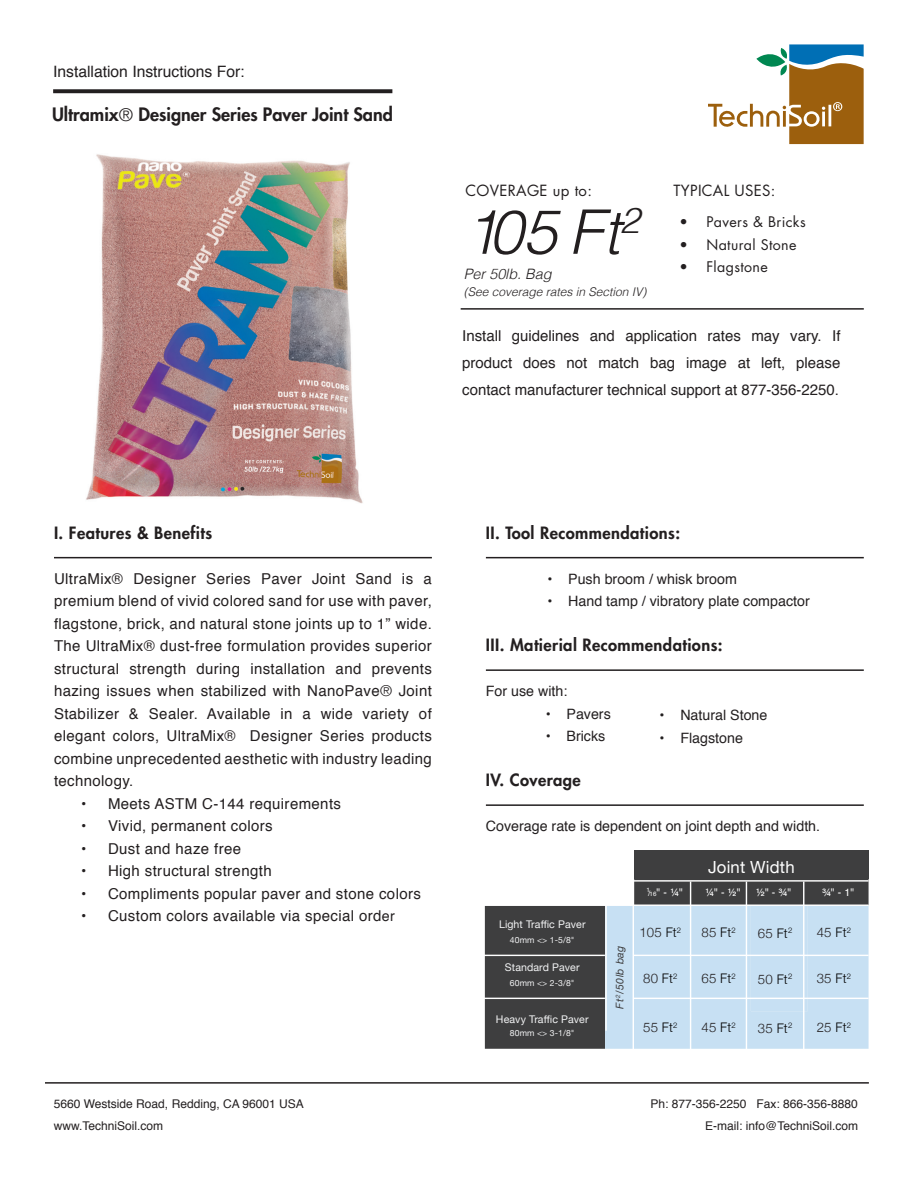
<style>
.page{position:relative;width:918px;height:1188px;background:#fff}
.page>*{position:absolute;margin:0;border:0;box-sizing:border-box;transform-origin:0 0}
.Italics{font:italic 300 61.5px "Helvetica";color:#231f20}
.t1{font:26.25px "Myriad Pro";color:#fff}
.t2{font:800 18px "Futura Std";color:#231f20}
.CUT_SHEET_list{font:16.8px "Helvetica Neue";letter-spacing:.01em;color:#fff}
.FUTURA_Instructions{font:800 16.5px "Futura Std";letter-spacing:.025em;color:#231f20}
.t3{font:15.6px "Helvetica";color:#231f20}
.Futura_Body{font:15px/22.5px "Helvetica";letter-spacing:.025em;color:#231f20;text-align:justify}
.Paragraph_Style_3{font:15px/27px "Helvetica";color:#231f20;text-align:justify}
.FUTURA_Instructions-2{font:15px "Futura Std";letter-spacing:.02em;color:#231f20}
.Italics-2{font:italic 300 14.4px "Helvetica";color:#231f20}
.Futura_Body-2{font:14.25px "Helvetica";color:#231f20}
.t4{font:14.25px "Futura Std";letter-spacing:.025em;color:#231f20}
.CUT_SHEET_list-2{font:300 13.2px "Helvetica Neue";letter-spacing:.01em;color:#231f20}
.t5{font:12px "Helvetica";color:#231f20}
.Italics-3{font:italic 300 12px "Helvetica";color:#231f20}
.CUT_SHEET_list-3{font:10.65px "Helvetica Neue";letter-spacing:.01em;color:#f2f3f4}
.CUT_SHEET_list-4{font:10.65px "Helvetica";color:#fff}
.CUT_SHEET_list-5{font:italic 10.65px "Helvetica Neue";letter-spacing:.045em;color:#3e3e3f}
.EURO_-_title{font:10.65px "Helvetica";color:#fff}
.CUT_SHEET_list-6{font:8.55px "Helvetica Neue";letter-spacing:.01em;color:#f2f3f4}
.CUT_SHEET_list-7{font:6.15px "Helvetica";color:#fff}
.s1{font-family:"Helvetica Neue";font-weight:300}
.s2{font-weight:300}
.s3{font-size:14.25px}
.s4{font-size:7.65px}
.s5{font-size:6.15px}
.s6{color:#000}
</style>
<div class="page">
<svg style="left:53px;top:89px;width:339px;height:4px"></svg>
<hr style="left:45px;top:1082px;width:824px;height:2px;background:#231f20">
<svg style="left:708px;top:44px;width:156px;height:101px"></svg>
<hr style="left:54px;top:557px;width:378px;height:1px;background:#231f20">
<hr style="left:486px;top:557px;width:378px;height:1px;background:#231f20">
<hr style="left:486px;top:669px;width:378px;height:2px;background:#231f20">
<hr style="left:486px;top:804px;width:378px;height:2px;background:#231f20">
<img style="left:86px;top:154px;width:277px;height:350px">
<hr style="left:461px;top:308px;width:403px;height:2px;background:#231f20">
<div style="left:634px;top:851px;width:235px;height:28px;background:#3e3e3f"></div>
<svg style="left:485px;top:879px;width:384px;height:170px;background:#5a5a5b"></svg>
<div style="left:605px;top:906px;width:264px;height:143px;background:#c7e0f3"></div>
<hr style="left:482px;top:955px;width:123px;height:1px;background:#fff">
<hr style="left:633px;top:955px;width:236px;height:1px;background:#fff">
<hr style="left:479px;top:905px;width:390px;height:1px;background:#fff">
<hr style="left:479px;top:880px;width:390px;height:2px;background:#fff">
<hr style="left:482px;top:998px;width:123px;height:1px;background:#fff">
<hr style="left:633px;top:998px;width:236px;height:1px;background:#fff">
<hr style="left:633px;top:851px;width:1px;height:199px;background:#fff">
<hr style="left:605px;top:883px;width:2px;height:148px;background:#fff">
<hr style="left:690px;top:882px;width:1px;height:168px;background:#fff">
<hr style="left:746px;top:882px;width:1px;height:172px;background:#fff">
<hr style="left:803px;top:882px;width:1px;height:172px;background:#fff">
<p class="t3" style="left:53px;top:59px;width:193px">Installation Instructions For:</p>
<p class="t2" style="left:52px;top:103px;width:342px">Ultramix<span class="s1">®</span> Designer Series Paver Joint Sand</p>
<h2 class="t1" style="left:171px;top:109px;width:12px">®</h2>
<p class="FUTURA_Instructions-2" style="left:466px;top:181px;width:128px">COVERAGE up to:</p>
<p class="FUTURA_Instructions-2" style="left:674px;top:181px;width:103px">TYPICAL USES:</p>
<p class="t4" style="left:679px;top:213px;width:128px">• Pavers &amp; Bricks</p>
<p class="t4" style="left:679px;top:235px;width:119px">• Natural Stone</p>
<p class="t4" style="left:679px;top:258px;width:90px">• Flagstone</p>
<p class="Italics" style="left:464px;top:185px;width:178px">105 Ft<sup>2</sup></p>
<p class="Italics-2" style="left:464px;top:263px;width:89px">Per 50lb. Bag</p>
<p class="Italics-3" style="left:464px;top:282px;width:184px">(See coverage rates in Section IV)</p>
<p class="Paragraph_Style_3" style="left:462px;top:322px;width:380px">Install guidelines and application rates may vary. If product does not match bag image at left, please contact manufacturer technical support at 877-356-2250.</p>
<p class="FUTURA_Instructions" style="left:54px;top:522px;width:160px">I. Features &amp; Benefits</p>
<p class="Futura_Body" style="left:54px;top:568px;width:379px">UltraMix® Designer Series Paver Joint Sand is a premium blend of vivid colored sand for use with paver, flagstone, brick, and natural stone joints up to 1” wide.<br>The UltraMix® dust-free formulation provides superior structural strength during installation and prevents hazing issues when stabilized with NanoPave<span class="s2">®</span> Joint Stabilizer &amp; Sealer. Available in a wide variety of elegant colors, UltraMix® Designer Series products combine unprecedented aesthetic with industry leading technology.</p>
<p class="Futura_Body" style="left:81px;top:793px;width:262px">• Meets ASTM C-144 requirements</p>
<p class="Futura_Body" style="left:81px;top:815px;width:193px">• Vivid, permanent colors</p>
<p class="Futura_Body" style="left:81px;top:838px;width:162px">• Dust and haze free</p>
<p class="Futura_Body" style="left:81px;top:860px;width:192px">• High structural strength</p>
<p class="Futura_Body" style="left:81px;top:883px;width:341px">• Compliments popular paver and stone colors</p>
<p class="Futura_Body" style="left:81px;top:905px;width:315px">• Custom colors available via special ord<span class="s3">er</span></p>
<p class="FUTURA_Instructions" style="left:486px;top:522px;width:196px">II. Tool Recommendations:</p>
<p class="Futura_Body-2" style="left:547px;top:568px;width:191px">• Push broom / whisk broom</p>
<p class="Futura_Body-2" style="left:547px;top:590px;width:264px">• Hand tamp / vibratory plate compactor</p>
<p class="FUTURA_Instructions" style="left:486px;top:635px;width:238px">III. Matierial Recommendations:</p>
<p class="Futura_Body-2" style="left:486px;top:680px;width:83px">For use with:</p>
<p class="Futura_Body-2" style="left:546px;top:703px;width:67px">• Pavers</p>
<p class="Futura_Body-2" style="left:546px;top:725px;width:61px">• Bricks</p>
<p class="FUTURA_Instructions" style="left:486px;top:770px;width:97px">IV. Coverage</p>
<p class="Futura_Body-2" style="left:486px;top:815px;width:336px">Coverage rate is dependent on joint depth and width.</p>
<p class="Futura_Body-2" style="left:660px;top:704px;width:109px">• Natural Stone</p>
<p class="Futura_Body-2" style="left:660px;top:727px;width:85px">• Flagstone</p>
<p class="CUT_SHEET_list-3" style="left:499px;top:915px;width:88px">Light Traffic Paver</p>
<p class="CUT_SHEET_list-6" style="left:510px;top:933px;width:66px">40mm &lt;&gt; 1-5/8"</p>
<p class="CUT_SHEET_list-3" style="left:505px;top:959px;width:76px">Standard Paver</p>
<p class="CUT_SHEET_list-6" style="left:510px;top:975px;width:66px">60mm &lt;&gt; 2-3/8"</p>
<p class="CUT_SHEET_list-3" style="left:496px;top:1010px;width:94px">Heavy Traffic Paver</p>
<p class="CUT_SHEET_list-6" style="left:510px;top:1025px;width:66px">80mm &lt;&gt; 3-1/8"</p>
<p class="CUT_SHEET_list-5" style="left:611px;top:1009px;width:65px;rotate:-90deg">Ft<sup>2</sup>/50lb bag</p>
<p class="CUT_SHEET_list-7" style="left:646px;top:886px;width:5px">1</p>
<p class="CUT_SHEET_list-4" style="left:648px;top:884px;width:36px"><span class="s4">/</span><span class="s5">16</span>" - ¼"</p>
<p class="CUT_SHEET_list-2" style="left:639px;top:922px;width:43px">105 <span class="s6">Ft</span><sup>2</sup></p>
<p class="CUT_SHEET_list-2" style="left:643px;top:968px;width:36px">80 <span class="s6">Ft</span><sup>2</sup></p>
<p class="CUT_SHEET_list-2" style="left:643px;top:1017px;width:36px">55 <span class="s6">Ft</span><sup>2</sup></p>
<p class="CUT_SHEET_list" style="left:708px;top:852px;width:88px">Joint Width</p>
<p class="CUT_SHEET_list-4" style="left:705px;top:884px;width:37px">¼" - ½"</p>
<p class="CUT_SHEET_list-2" style="left:702px;top:922px;width:36px">85 <span class="s6">Ft</span><sup>2</sup></p>
<p class="CUT_SHEET_list-2" style="left:702px;top:968px;width:36px">65 <span class="s6">Ft</span><sup>2</sup></p>
<p class="CUT_SHEET_list-2" style="left:702px;top:1017px;width:36px">45 <span class="s6">Ft</span><sup>2</sup></p>
<p class="EURO_-_title" style="left:756px;top:884px;width:37px">½" - ¾"</p>
<p class="CUT_SHEET_list-2" style="left:758px;top:922px;width:36px">65 <span class="s6">Ft</span><sup>2</sup></p>
<p class="CUT_SHEET_list-2" style="left:758px;top:968px;width:36px">50 <span class="s6">Ft</span><sup>2</sup></p>
<p class="CUT_SHEET_list-2" style="left:758px;top:1017px;width:36px">35 <span class="s6">Ft</span><sup>2</sup></p>
<p class="CUT_SHEET_list-4" style="left:822px;top:884px;width:34px">¾" - 1"</p>
<p class="CUT_SHEET_list-2" style="left:817px;top:922px;width:36px">45 <span class="s6">Ft</span><sup>2</sup></p>
<p class="CUT_SHEET_list-2" style="left:817px;top:968px;width:36px">35 <span class="s6">Ft</span><sup>2</sup></p>
<p class="CUT_SHEET_list-2" style="left:817px;top:1017px;width:36px">25 <span class="s6">Ft</span><sup>2</sup></p>
<p class="t5" style="left:54px;top:1094px;width:251px">5660 Westside Road, Redding, CA 96001 USA</p>
<p class="t5" style="left:651px;top:1094px;width:209px">Ph: 877-356-2250 Fax: 866-356-8880</p>
<p class="t5" style="left:54px;top:1117px;width:111px">www.TechniSoil.com</p>
<p class="t5" style="left:705px;top:1117px;width:154px">E-mail: info@TechniSoil.com</p>
</div>
